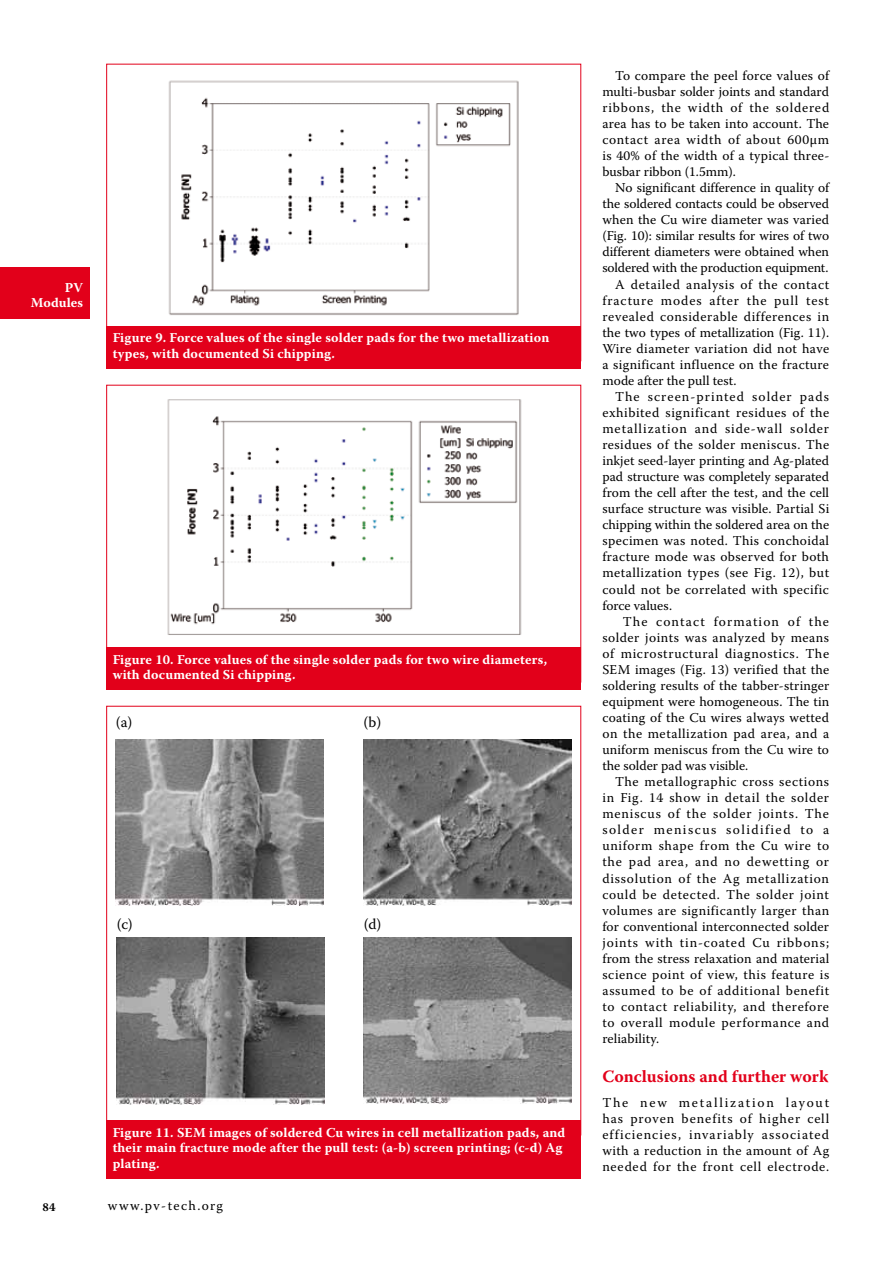
<style>
.page{position:relative;width:893px;height:1263px;background:#fff}
.page>*{position:absolute;margin:0;border:0;box-sizing:border-box;transform-origin:0 0}
.t1{font:700 17.25px "Warnock Pro";color:#e2001a}
.t2{font:15px "Warnock Pro";color:#000}
.t3{font:13.5px/16px "Warnock Pro";letter-spacing:.03em;color:#000;text-align:justify}
.t4{font:700 13.5px/15.8px "Warnock Pro";letter-spacing:.01em;color:#fff}
.t5{font:13.5px "Warnock Pro";color:#000}
.t6{font:13.5px "Warnock Pro";letter-spacing:.05em;color:#000}
.t7{font:13.5px "Warnock Pro";letter-spacing:.01em;color:#000}
.t8{font:13.5px "Warnock Pro";letter-spacing:.005em;color:#000}
.t9{font:13.5px "Warnock Pro";letter-spacing:.065em;color:#000}
.t10{font:13.5px "Warnock Pro";letter-spacing:-.005em;color:#000}
.t11{font:13.5px "Warnock Pro";letter-spacing:.055em;color:#000}
.t12{font:13.5px "Warnock Pro";letter-spacing:.06em;color:#000}
.t13{font:13.5px "Warnock Pro";letter-spacing:-.01em;color:#000}
.t14{font:13.5px "Warnock Pro";letter-spacing:.075em;color:#000}
.t15{font:13.5px "Warnock Pro";letter-spacing:.105em;color:#000}
.t16{font:13.5px "Warnock Pro";letter-spacing:.085em;color:#000}
.t17{font:13.5px "Warnock Pro";letter-spacing:.1em;color:#000}
.t18{font:700 12px "Warnock Pro";color:#000}
</style>
<div class="page">
<div style="left:0;top:268px;width:89px;height:51px;background:#e2001a"></div>
<img style="left:167px;top:399px;width:355px;height:236px">
<div style="left:106px;top:647px;width:475px;height:43px;background:#e2001a"></div>
<img style="left:168px;top:80px;width:351px;height:235px">
<div style="left:106px;top:326px;width:475px;height:43px;background:#e2001a"></div>
<div style="left:106px;top:1120px;width:475px;height:59px;background:#e2001a"></div>
<img style="left:116px;top:739px;width:208px;height:167px">
<img style="left:364px;top:739px;width:208px;height:167px">
<img style="left:116px;top:938px;width:208px;height:166px">
<img style="left:364px;top:937px;width:208px;height:167px">
<p class="t4" style="left:31px;top:280px;width:54px;line-height:15px;text-align:right">PV<br>Modules</p>
<p class="t4" style="left:113px;top:330px;width:438px">Figure 9. Force values of the single solder pads for the two metallization types, with documented Si chipping.</p>
<p class="t4" style="left:113px;top:651px;width:436px">Figure 10. Force values of the single solder pads for two wire diameters, with documented Si chipping.</p>
<p class="t2" style="left:116px;top:713px;width:18px">(a)</p>
<p class="t2" style="left:363px;top:713px;width:19px">(b)</p>
<p class="t2" style="left:117px;top:915px;width:17px">(c)</p>
<p class="t2" style="left:364px;top:915px;width:19px">(d)</p>
<p class="t4" style="left:113px;top:1124px;width:454px">Figure 11. SEM images of soldered Cu wires in cell metallization pads, and their main fracture mode after the pull test: (a-b) screen printing; (c-d) Ag plating.</p>
<p class="t18" style="left:43px;top:1200px;width:14px">84</p>
<p class="t17" style="left:108px;top:1198px;width:117px">www.pv-tech.org</p>
<p class="t3" style="left:602px;top:67px;width:228px;text-indent:13px">To compare the peel force values of multi-busbar solder joints and standard ribbons, the width of the soldered area has to be taken into account. The contact area width of about 600µm is 40% of the width of a typical three&shy;busbar ribbon (1.5mm).</p>
<p class="t5" style="left:615px;top:180px;width:216px">No significant difference in quality of</p>
<p class="t10" style="left:602px;top:196px;width:228px">the soldered contacts could be observed</p>
<p class="t7" style="left:602px;top:212px;width:228px">when the Cu wire diameter was varied</p>
<p class="t10" style="left:602px;top:228px;width:228px">(Fig. 10): similar results for wires of two</p>
<p class="t5" style="left:602px;top:244px;width:228px">different diameters were obtained when</p>
<p class="t13" style="left:602px;top:260px;width:228px">soldered with the production equipment.</p>
<p class="t3" style="left:615px;top:276px;width:216px">A detailed analysis of the contact</p>
<p class="t9" style="left:602px;top:292px;width:228px">fracture modes after the pull test</p>
<p class="t3" style="left:602px;top:308px;width:228px">revealed considerable differences in</p>
<p class="t8" style="left:602px;top:324px;width:228px">the two types of metallization (Fig. 11).</p>
<p class="t3" style="left:602px;top:340px;width:228px">Wire diameter variation did not have</p>
<p class="t3" style="left:602px;top:356px;width:228px">a significant influence on the fracture</p>
<p class="t5" style="left:602px;top:372px;width:136px">mode after the pull test.</p>
<p class="t14" style="left:615px;top:388px;width:215px">The screen-printed solder pads</p>
<p class="t3" style="left:602px;top:404px;width:228px">exhibited significant residues of the</p>
<p class="t9" style="left:602px;top:420px;width:228px">metallization and side-wall solder</p>
<p class="t3" style="left:602px;top:436px;width:228px">residues of the solder meniscus. The</p>
<p class="t5" style="left:602px;top:453px;width:228px">inkjet seed-layer printing and Ag-plated</p>
<p class="t5" style="left:602px;top:469px;width:228px">pad structure was completely separated</p>
<p class="t8" style="left:602px;top:485px;width:228px">from the cell after the test, and the cell</p>
<p class="t3" style="left:602px;top:501px;width:228px">surface structure was visible. Partial Si</p>
<p class="t5" style="left:602px;top:517px;width:228px">chipping within the soldered area on the</p>
<p class="t3" style="left:602px;top:533px;width:228px">specimen was noted. This conchoidal</p>
<p class="t3" style="left:602px;top:549px;width:228px">fracture mode was observed for both</p>
<p class="t3" style="left:602px;top:565px;width:228px">metallization types (see Fig. 12), but</p>
<p class="t3" style="left:602px;top:581px;width:228px">could not be correlated with specific</p>
<p class="t5" style="left:602px;top:597px;width:71px">force values.</p>
<p class="t16" style="left:623px;top:613px;width:208px">The contact formation of the</p>
<p class="t3" style="left:602px;top:629px;width:228px">solder joints was analyzed by means</p>
<p class="t6" style="left:602px;top:645px;width:228px">of microstructural diagnostics. The</p>
<p class="t3" style="left:602px;top:661px;width:228px">SEM images (Fig. 13) verified that the</p>
<p class="t3" style="left:602px;top:677px;width:228px">soldering results of the tabber-stringer</p>
<p class="t8" style="left:602px;top:693px;width:228px">equipment were homogeneous. The tin</p>
<p class="t3" style="left:602px;top:709px;width:228px">coating of the Cu wires always wetted</p>
<p class="t3" style="left:602px;top:725px;width:228px">on the metallization pad area, and a</p>
<p class="t7" style="left:602px;top:741px;width:228px">uniform meniscus from the Cu wire to</p>
<p class="t5" style="left:602px;top:757px;width:147px">the solder pad was visible.</p>
<p class="t3" style="left:615px;top:773px;width:215px">The metallographic cross sections</p>
<p class="t6" style="left:602px;top:790px;width:228px">in Fig. 14 show in detail the solder</p>
<p class="t12" style="left:602px;top:806px;width:228px">meniscus of the solder joints. The</p>
<p class="t15" style="left:602px;top:822px;width:228px">solder meniscus solidified to a</p>
<p class="t6" style="left:602px;top:838px;width:228px">uniform shape from the Cu wire to</p>
<p class="t12" style="left:602px;top:854px;width:228px">the pad area, and no dewetting or</p>
<p class="t11" style="left:602px;top:870px;width:228px">dissolution of the Ag metallization</p>
<p class="t6" style="left:602px;top:886px;width:228px">could be detected. The solder joint</p>
<p class="t3" style="left:602px;top:902px;width:228px">volumes are significantly larger than</p>
<p class="t7" style="left:602px;top:918px;width:228px">for conventional interconnected solder</p>
<p class="t9" style="left:602px;top:934px;width:228px">joints with tin-coated Cu ribbons;</p>
<p class="t7" style="left:602px;top:950px;width:228px">from the stress relaxation and material</p>
<p class="t3" style="left:602px;top:966px;width:228px">science point of view, this feature is</p>
<p class="t6" style="left:602px;top:982px;width:228px">assumed to be of additional benefit</p>
<p class="t11" style="left:602px;top:998px;width:228px">to contact reliability, and therefore</p>
<p class="t6" style="left:602px;top:1014px;width:228px">to overall module performance and</p>
<p class="t7" style="left:602px;top:1030px;width:58px">reliability.</p>
<p class="t1" style="left:602px;top:1066px;width:227px">Conclusions and further work</p>
<p class="t3" style="left:602px;top:1094px;width:228px">The new metallization layout has proven benefits of higher cell efficiencies, invariably associated with a reduction in the amount of Ag needed for the front cell electrode.</p>
</div>
